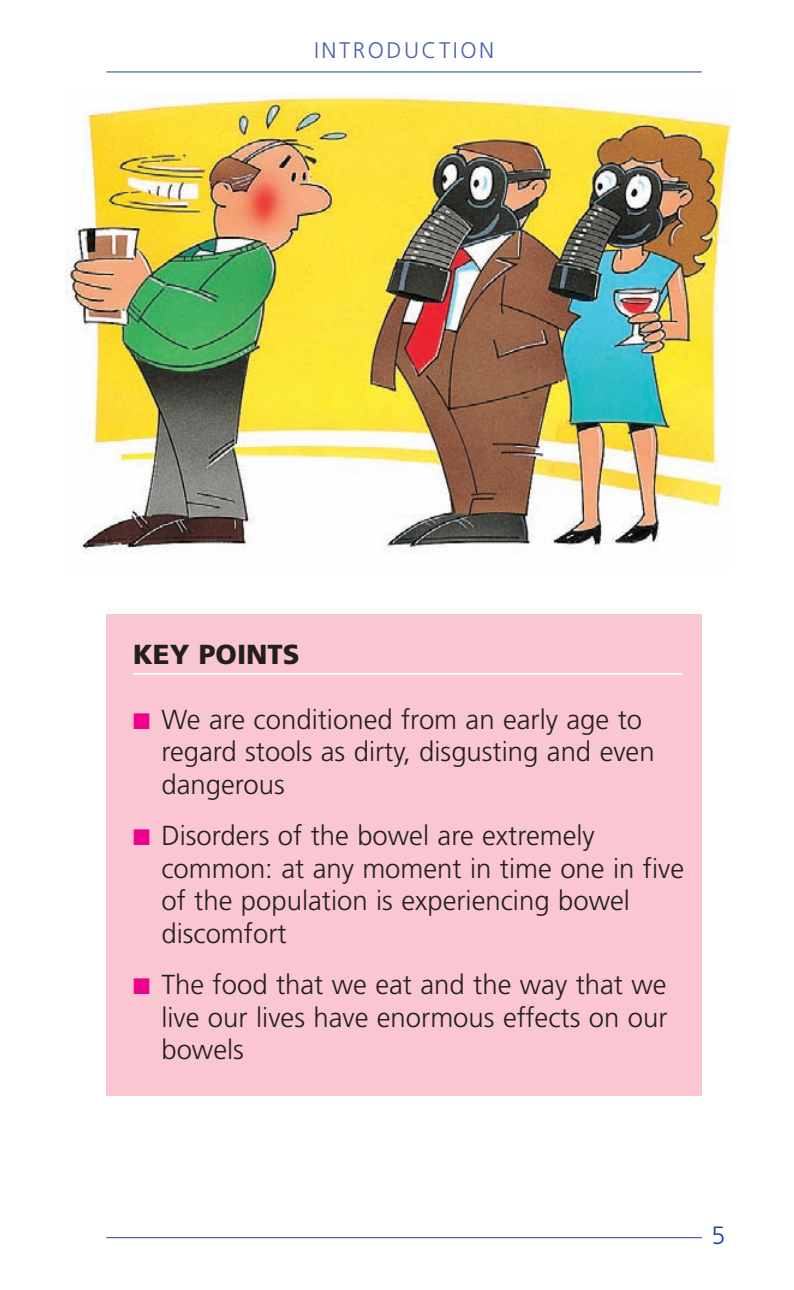
<style>
.page{position:relative;width:794px;height:1290px;background:#fff}
.page>*{position:absolute;margin:0;border:0;box-sizing:border-box;transform-origin:0 0}
.t1{font:300 27.5px/32.5px "Frutiger";color:#231f20}
.t2{font:900 27.5px "Frutiger";color:#231f20}
.t3{font:300 25px "Frutiger";color:#223f99}
.t4{font:300 22.5px "Frutiger";letter-spacing:.11em;color:#4d5fab}
.s1{color:#ed028c}
</style>
<div class="page">
<hr style="left:106px;top:72px;width:596px;height:1px;background:#223f99">
<hr style="left:106px;top:1237px;width:596px;height:1px;background:#223f99">
<img style="left:65px;top:92px;width:667px;height:461px">
<div style="left:106px;top:614px;width:596px;height:481px;background:#f9c6d2"></div>
<hr style="left:133px;top:673px;width:549px;height:2px;background:#fff">
<p class="t4" style="left:314px;top:41px;width:181px">INTRODUCTION</p>
<p class="t2" style="left:133px;top:644px;width:168px">KEY POINTS</p>
<p class="t1" style="left:161px;top:705px;width:495px;text-indent:-28px"><span class="s1">■</span> We are conditioned from an early age to regard stools as dirty, disgusting and even dangerous</p>
<p class="t1" style="left:161px;top:821px;width:524px;text-indent:-28px"><span class="s1">■</span> Disorders of the bowel are extremely common: at any moment in time one in five of the population is experiencing bowel discomfort</p>
<p class="t1" style="left:161px;top:971px;width:508px;text-align:justify;text-indent:-28px"><span class="s1">■</span> The food that we eat and the way that we live our lives have enormous effects on our bowels</p>
<p class="t3" style="left:711px;top:1225px;width:15px">5</p>
</div>
